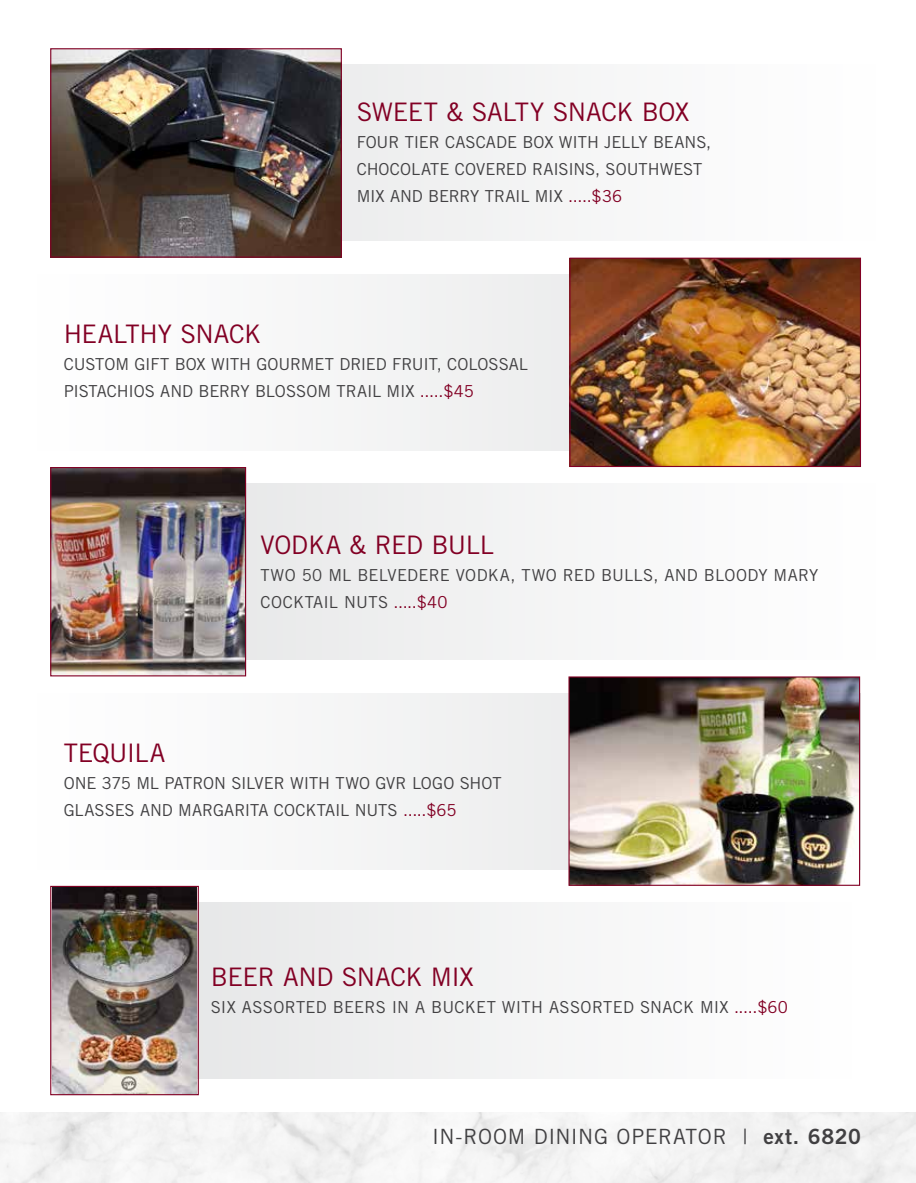
<style>
.page{position:relative;width:916px;height:1183px;background:#fff}
.page>*{position:absolute;margin:0;border:0;box-sizing:border-box;transform-origin:0 0}
.t1{font:25.5px "Trade Gothic LT Std";letter-spacing:-.015em;color:#820024}
.t2{font:21px "Trade Gothic LT Std";letter-spacing:.025em;color:#414042}
.t3{font:16.5px/27px "Trade Gothic LT Std";color:#414042}
.s1{color:#820024}
.s2{font-family:"Trade Gothic LT Std Bd 2"}
</style>
<div class="page">
<div style="left:50px;top:64px;width:834px;height:177px;background:#f6f6f7"></div>
<div style="left:50px;top:483px;width:834px;height:177px;background:#f5f5f5"></div>
<img style="left:52px;top:469px;width:192px;height:205px">
<div style="left:50px;top:467px;width:196px;height:209px;border:1px solid #820024"></div>
<div style="left:50px;top:901px;width:810px;height:177px;background:#f4f4f4"></div>
<img style="left:52px;top:887px;width:144px;height:205px">
<div style="left:50px;top:885px;width:149px;height:209px;border:1px solid #820024"></div>
<div style="left:26px;top:274px;width:834px;height:176px;background:#f6f6f7"></div>
<div style="left:26px;top:692px;width:834px;height:177px;background:#f6f7f7"></div>
<img style="left:570px;top:678px;width:287px;height:205px">
<div style="left:568px;top:676px;width:291px;height:209px;border:1px solid #820024"></div>
<img style="left:571px;top:259px;width:287px;height:206px">
<div style="left:569px;top:257px;width:291px;height:210px;border:1px solid #820024"></div>
<img style="left:52px;top:50px;width:288px;height:205px">
<div style="left:50px;top:48px;width:292px;height:209px;border:1px solid #820024"></div>
<h1 class="t1" style="left:356px;top:96px;width:334px">SWEET &amp; SALTY SNACK BOX</h1>
<p class="t3" style="left:356px;top:128px;width:356px">FOUR TIER CASCADE BOX WITH JELLY BEANS,<br>CHOCOLATE COVERED RAISINS, SOUTHWEST<br>MIX AND BERRY TRAIL MIX <span class="s1">.....$36</span></p>
<h1 class="t1" style="left:64px;top:319px;width:199px">HEALTHY SNACK</h1>
<p class="t3" style="left:64px;top:351px;width:465px">CUSTOM GIFT BOX WITH GOURMET DRIED FRUIT, COLOSSAL<br>PISTACHIOS AND BERRY BLOSSOM TRAIL MIX <span class="s1">.....$45</span></p>
<h1 class="t1" style="left:260px;top:529px;width:235px">VODKA &amp; RED BULL</h1>
<p class="t3" style="left:260px;top:561px;width:559px">TWO 50 ML BELVEDERE VODKA, TWO RED BULLS, AND BLOODY MARY<br>COCKTAIL NUTS <span class="s1">.....$40</span></p>
<h1 class="t1" style="left:64px;top:737px;width:103px">TEQUILA</h1>
<p class="t3" style="left:64px;top:769px;width:439px">ONE 375 ML PATRON SILVER WITH TWO GVR LOGO SHOT<br>GLASSES AND MARGARITA COCKTAIL NUTS <span class="s1">.....$65</span></p>
<h1 class="t1" style="left:211px;top:961px;width:264px">BEER AND SNACK MIX</h1>
<p class="t3" style="left:211px;top:993px;width:578px">SIX ASSORTED BEERS IN A BUCKET WITH ASSORTED SNACK MIX <span class="s1">.....$60</span></p>
<p class="t2" style="left:432px;top:1123px;width:430px">IN-ROOM DINING OPERATOR | <span class="s2">ext. 6820</span></p>
</div>
